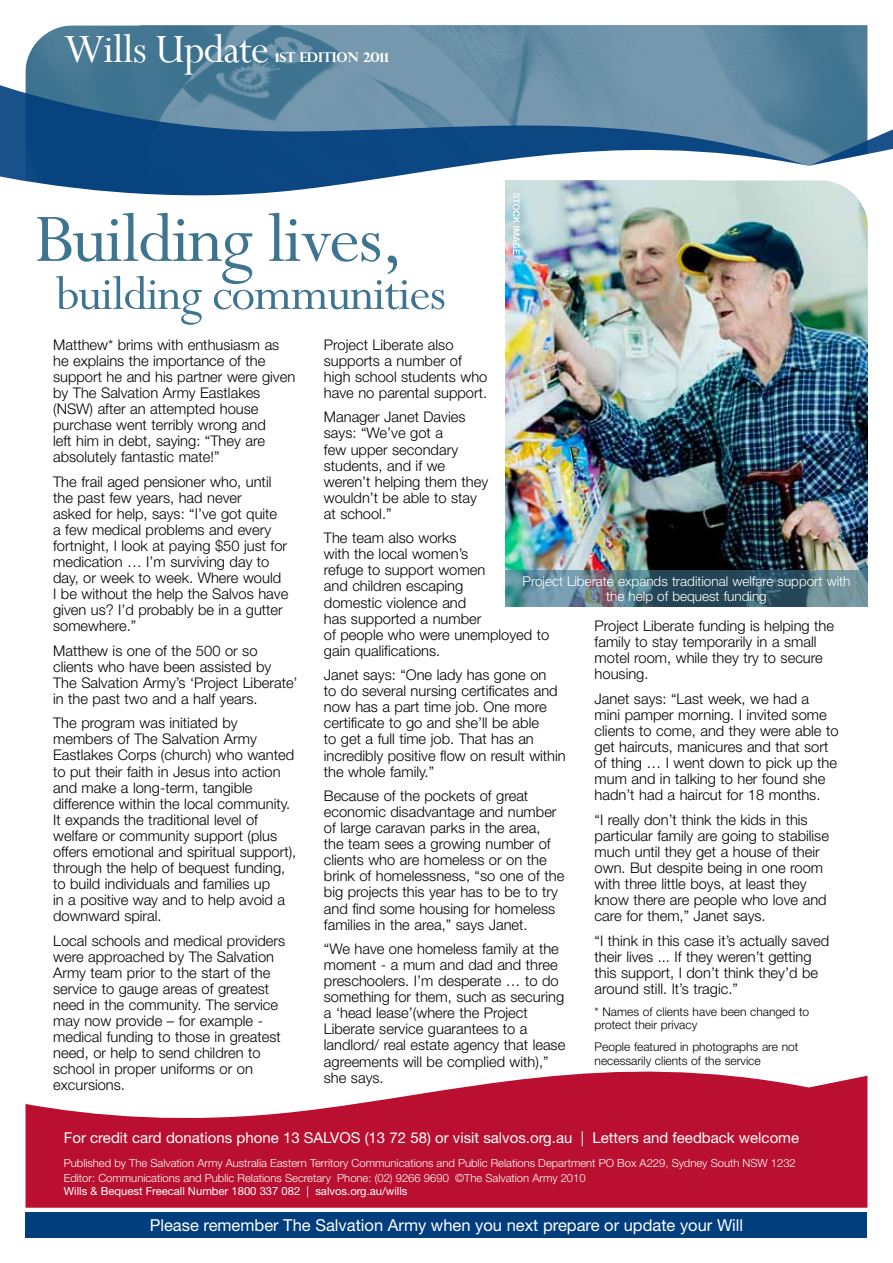
<style>
.page{position:relative;width:893px;height:1263px;background:#fff}
.page>*{position:absolute;margin:0;border:0;box-sizing:border-box;transform-origin:0 0}
.t1{font:76.5px "Perpetua";letter-spacing:-.02em;color:#3d7490}
.t2{font:52.5px "Perpetua";letter-spacing:-.02em;color:#3d7490}
.t3{font:45px "Perpetua";letter-spacing:-.02em;color:#fff}
.t4{font:16.5px "Helvetica Neue LT";color:#fff}
.t5{font:15px "Helvetica Neue LT";color:#fff}
.t6{font:300 14.7px/16px "Helvetica Neue LT";color:#000}
.t7{font:300 13.5px/15.8px "Helvetica Neue LT";color:#fff;text-align:center}
.t8{font:700 13.5px "Perpetua Titling";letter-spacing:-.02em;color:#fff}
.t9{font:300 12px/13.5px "Helvetica Neue LT";color:#000}
.t10{font:300 11.25px/15px "Helvetica Neue LT";color:#fff}
.t11{font:11.25px "Helvetica Neue LT";color:#fff}
</style>
<div class="page">
<img style="left:166px;top:26px;width:701px;height:52px">
<svg style="left:25px;top:25px;width:141px;height:53px;background:#53829b"></svg>
<svg style="left:0;top:78px;width:868px;height:48px;background:#5c86a1"></svg>
<svg style="left:0;top:126px;width:893px;height:348px"></svg>
<svg style="left:26px;top:1071px;width:841px;height:137px;fill:#ba0f30"></svg>
<div style="left:26px;top:1212px;width:841px;height:25px;background:#003e7e"></div>
<img style="left:505px;top:181px;width:362px;height:389px">
<svg style="left:505px;top:570px;width:363px;height:37px;background:#4b6e7c"></svg>
<svg style="left:513px;top:193px;width:7px;height:61px"></svg>
<img style="left:698px;top:176px;width:178px;height:119px">
<h3 class="t3" style="left:64px;top:21px;width:207px">Wills Update</h3>
<p class="t8" style="left:275px;top:49px;width:115px">1ST EDITION 2011</p>
<h1 class="t1" style="left:35px;top:191px;width:370px">Building lives,</h1>
<h2 class="t2" style="left:56px;top:261px;width:391px">building communities</h2>
<p class="t6" style="left:53px;top:336px;width:244px">Matthew* brims with enthusiasm as he explains the importance of the support he and his partner were given by The Salvation Army Eastlakes (NSW) after an attempted house purchase went terribly wrong and<br>left him in debt, saying: “They are absolutely fantastic mate!”</p>
<p class="t6" style="left:53px;top:473px;width:237px">The frail aged pensioner who, until the past few years, had never<br>asked for help, says: “I’ve got quite a few medical problems and every fortnight, I look at paying $50 just for medication … I’m surviving day to day, or week to week. Where would<br>I be without the help the Salvos have given us? I’d probably be in a gutter somewhere.”</p>
<p class="t6" style="left:53px;top:642px;width:246px">Matthew is one of the 500 or so clients who have been assisted by The Salvation Army’s ‘Project Liberate’ in the past two and a half years.</p>
<p class="t6" style="left:53px;top:715px;width:245px">The program was initiated by members of The Salvation Army Eastlakes Corps (church) who wanted to put their faith in Jesus into action and make a long-term, tangible difference within the local community.<br>It expands the traditional level of welfare or community support (plus offers emotional and spiritual support), through the help of bequest funding, to build individuals and families up<br>in a positive way and to help avoid a downward spiral.</p>
<p class="t6" style="left:53px;top:932px;width:234px">Local schools and medical providers were approached by The Salvation<br>Army team prior to the start of the service to gauge areas of greatest need in the community. The service may now provide – for example - medical funding to those in greatest need, or help to send children to school in proper uniforms or on excursions.</p>
<p class="t6" style="left:324px;top:336px;width:165px">Project Liberate also supports a number of high school students who have no parental support.</p>
<p class="t6" style="left:324px;top:409px;width:166px">Manager Janet Davies says: “We’ve got a<br>few upper secondary students, and if we weren’t helping them they wouldn’t be able to stay at school.”</p>
<p class="t6" style="left:324px;top:530px;width:227px">The team also works<br>with the local women’s<br>refuge to support women<br>and children escaping<br>domestic violence and<br>has supported a number<br>of people who were unemployed to gain qualifications.</p>
<p class="t6" style="left:324px;top:667px;width:243px">Janet says: “One lady has gone on<br>to do several nursing certificates and now has a part time job. One more certificate to go and she’ll be able<br>to get a full time job. That has an incredibly positive flow on result within the whole family.”</p>
<p class="t6" style="left:324px;top:787px;width:242px">Because of the pockets of great economic disadvantage and number of large caravan parks in the area,<br>the team sees a growing number of clients who are homeless or on the brink of homelessness, “so one of the big projects this year has to be to try and find some housing for homeless families in the area,” says Janet.</p>
<p class="t6" style="left:324px;top:940px;width:243px">“We have one homeless family at the moment - a mum and dad and three preschoolers. I’m desperate … to do something for them, such as securing a ‘head lease’(where the Project<br>Liberate service guarantees to a landlord/ real estate agency that lease agreements will be complied with),” she says.</p>
<p class="t7" style="left:523px;top:573px;width:329px">Project Liberate expands traditional welfare support with the help of bequest funding</p>
<p class="t6" style="left:595px;top:618px;width:241px">Project Liberate funding is helping the family to stay temporarily in a small motel room, while they try to secure housing.</p>
<p class="t6" style="left:595px;top:690px;width:245px">Janet says: “Last week, we had a<br>mini pamper morning. I invited some clients to come, and they were able to get haircuts, manicures and that sort of thing … I went down to pick up the mum and in talking to her found she hadn’t had a haircut for 18 months.</p>
<p class="t6" style="left:595px;top:811px;width:236px">“I really don’t think the kids in this particular family are going to stabilise much until they get a house of their own. But despite being in one room with three little boys, at least they know there are people who love and care for them,” Janet says.</p>
<p class="t6" style="left:595px;top:932px;width:236px">“I think in this case it’s actually saved their lives ... If they weren’t getting this support, I don’t think they’d be around still. It’s tragic.”</p>
<p class="t9" style="left:595px;top:1004px;width:216px">* Names of clients have been changed to protect their privacy</p>
<p class="t9" style="left:595px;top:1040px;width:205px">People featured in photographs are not necessarily clients of the service</p>
<p class="t5" style="left:64px;top:1129px;width:737px">For credit card donations phone 13 SALVOS (13 72 58) or visit salvos.org.au | Letters and feedback welcome</p>
<p class="t10" style="left:64px;top:1155px;width:734px">Published by The Salvation Army Australia Eastern Territory Communications and Public Relations Department PO Box A229, Sydney South NSW 1232<br>Editor: Communications and Public Relations Secretary Phone: (02) 9266 9690 ©The Salvation Army 2010</p>
<p class="t11" style="left:64px;top:1184px;width:345px">Wills &amp; Bequest Freecall Number 1800 337 082 | salvos.org.au/wills</p>
<p class="t4" style="left:150px;top:1215px;width:595px">Please remember The Salvation Army when you next prepare or update your Will</p>
</div>
